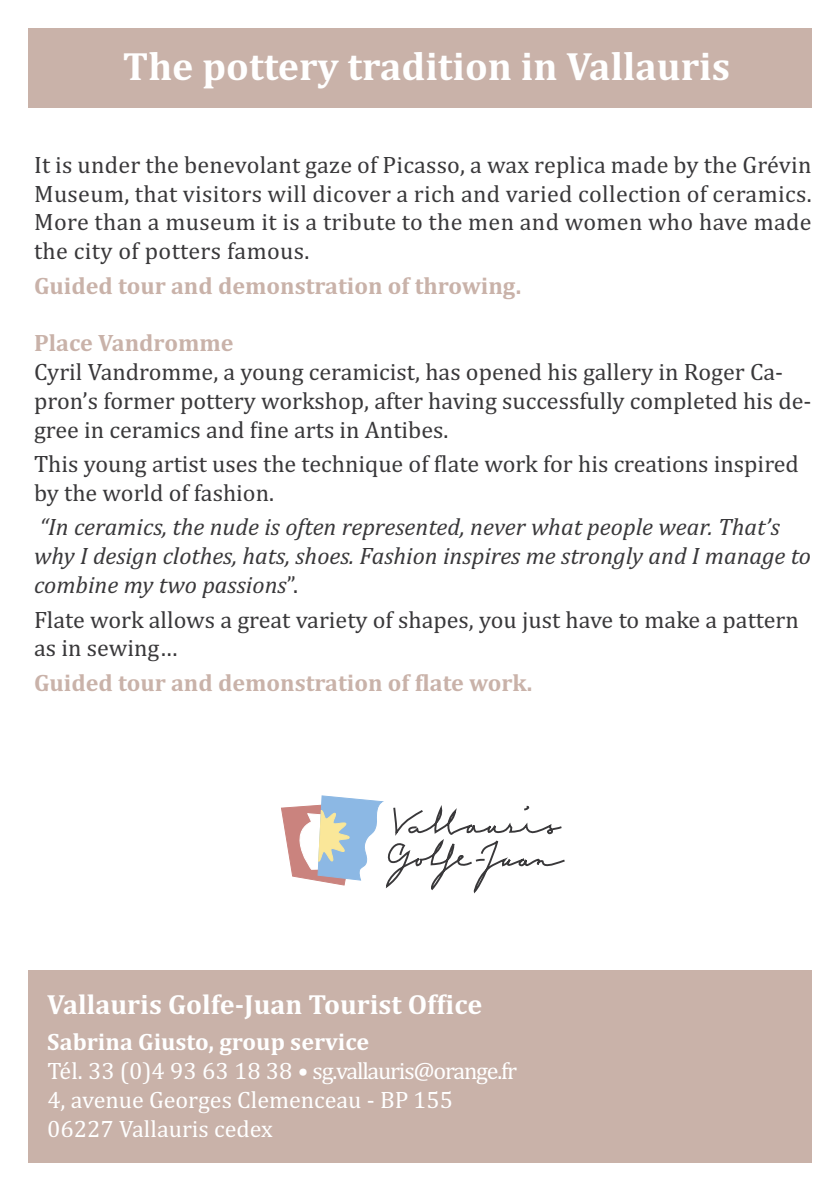
<style>
.page{position:relative;width:840px;height:1191px;background:#fff}
.page>*{position:absolute;margin:0;border:0;box-sizing:border-box;transform-origin:0 0}
.t1{font:700 40px "Cambria";color:#fff}
.t2{font:700 28px "Cambria";color:#fff}
.t3{font:24px/28.8px "Cambria";color:#39383a}
.t4{font:italic 24px/28.8px "Cambria";color:#39383a}
.t5{font:24px/28.8px "Cambria";color:#fff}
.t6{font:700 24px "Cambria";color:#c9b2a9}
.t7{font:700 24px "Cambria";color:#fff}
.s1{font-style:normal}
</style>
<div class="page">
<div style="left:28px;top:969px;width:783px;height:193px;background:#c9b2a9"></div>
<svg style="left:281px;top:795px;width:284px;height:99px"></svg>
<div style="left:28px;top:28px;width:783px;height:80px;background:#c9b2a9"></div>
<h1 class="t1" style="left:123px;top:43px;width:608px">The pottery tradition in Vallauris</h1>
<p class="t3" style="left:34px;top:150px;width:778px;text-align:justify">It is under the benevolant gaze of Picasso, a wax replica made by the Grévin Museum, that visitors will dicover a rich and varied collection of ceramics.<br>More than a museum it is a tribute to the men and women who have made the city of potters famous.</p>
<p class="t6" style="left:34px;top:271px;width:488px">Guided tour and demonstration of throwing.</p>
<p class="t6" style="left:34px;top:329px;width:201px">Place Vandromme</p>
<p class="t3" style="left:34px;top:357px;width:778px">Cyril Vandromme, a young ceramicist, has opened his gallery in Roger Ca&shy;pron’s former pottery workshop, after having successfully completed his de&shy;gree in ceramics and fine arts in Antibes.</p>
<p class="t3" style="left:34px;top:449px;width:766px">This young artist uses the technique of flate work for his creations inspired by the world of fashion.</p>
<p class="t4" style="left:34px;top:513px;width:778px">“In ceramics, the nude is often represented, never what people wear. That’s why I design clothes, hats, shoes. Fashion inspires me strongly and I manage to combine my two passions<span class="s1">”.</span></p>
<p class="t3" style="left:34px;top:605px;width:765px">Flate work allows a great variety of shapes, you just have to make a pattern as in sewing…</p>
<p class="t6" style="left:34px;top:668px;width:499px">Guided tour and demonstration of flate work.</p>
<p class="t2" style="left:47px;top:988px;width:436px">Vallauris Golfe-Juan Tourist Office</p>
<p class="t7" style="left:47px;top:1028px;width:323px">Sabrina Giusto, group service</p>
<p class="t5" style="left:47px;top:1056px;width:471px">Tél. 33 (0)4 93 63 18 38 • sg.vallauris@orange.fr<br>4, avenue Georges Clemenceau - BP 155<br>06227 Vallauris cedex</p>
</div>
